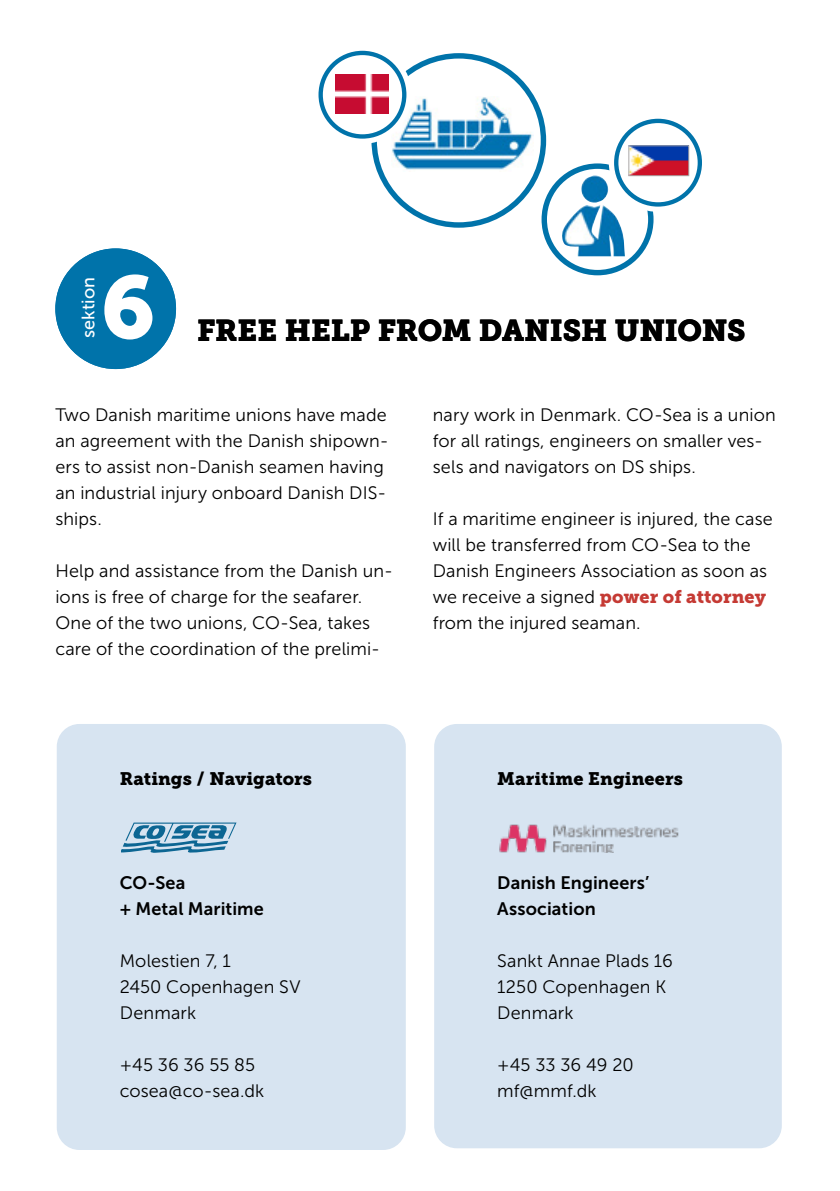
<style>
.page{position:relative;width:840px;height:1191px;background:#fff}
.page>*{position:absolute;margin:0;border:0;box-sizing:border-box;transform-origin:0 0}
.Sektionsnummer{font:88px "Museo Slab 900";color:#fff}
.Overskrift_kapitel{font:30px "Museo Slab 900";letter-spacing:-.005em;color:#000}
.Brød_HH{font:18px/26px "Museo Sans 300";letter-spacing:.005em;color:#000}
.Info_tekst_fremhævet{font:18px "Museo Slab 900";letter-spacing:.005em;color:#000}
.Brød_HH-2{font:18px/26px "Museo Sans 700";letter-spacing:.01em;color:#000}
.Organisation{font:18px "Museo Sans 700";letter-spacing:.01em;color:#000}
.Sektion_tekst{font:18px "Museo Sans 500";letter-spacing:.01em;color:#fff}
.s1{font-family:"Museo Slab 900";color:#c53a34}
</style>
<div class="page">
<div style="left:541px;top:163px;width:112px;height:112px;border:5px solid #0073aa;border-radius:50%"></div>
<img style="left:561px;top:175px;width:63px;height:81px">
<img style="left:392px;top:96px;width:140px;height:74px">
<div style="left:371px;top:53px;width:175px;height:175px;border:5px solid #0073aa;border-radius:50%"></div>
<svg style="left:313px;top:46px;width:98px;height:98px"></svg>
<svg style="left:320px;top:53px;width:84px;height:83px"></svg>
<div style="left:318px;top:51px;width:88px;height:88px;border:4px solid #0073aa;border-radius:50%"></div>
<img style="left:335px;top:74px;width:53px;height:40px">
<svg style="left:608px;top:113px;width:98px;height:99px"></svg>
<svg style="left:616px;top:121px;width:83px;height:83px"></svg>
<div style="left:613px;top:119px;width:88px;height:88px;border:4px solid #0073aa;border-radius:50%"></div>
<img style="left:630px;top:148px;width:56px;height:26px">
<div style="left:628px;top:146px;width:60px;height:30px;border:1px solid #aaa8a7"></div>
<div style="left:55px;top:248px;width:121px;height:121px;background:#0073aa;border-radius:50%"></div>
<div style="left:434px;top:724px;width:347px;height:424px;background:#d7e4f1;border-radius:23px"></div>
<div style="left:57px;top:724px;width:348px;height:426px;background:#d7e4f1;border-radius:23px"></div>
<img style="left:499px;top:824px;width:180px;height:29px">
<svg style="left:121px;top:822px;width:115px;height:30px"></svg>
<p class="Sektion_tekst" style="left:78px;top:338px;width:63px;rotate:-90deg">sektion</p>
<p class="Sektionsnummer" style="left:101px;top:256px;width:56px">6</p>
<p class="Overskrift_kapitel" style="left:197px;top:313px;width:549px">FREE HELP FROM DANISH UNIONS</p>
<p class="Brød_HH" style="left:55px;top:402px;width:334px">Two Danish maritime unions have made an agreement with the Danish shipown&shy;ers to assist non-Danish seamen having an industrial injury onboard Danish DIS&shy;ships.</p>
<p class="Brød_HH" style="left:55px;top:558px;width:339px">Help and assistance from the Danish un&shy;ions is free of charge for the seafarer.</p>
<p class="Brød_HH" style="left:55px;top:610px;width:326px">One of the two unions, CO-Sea, takes care of the coordination of the prelimi-</p>
<p class="Brød_HH" style="left:432px;top:402px;width:344px">nary work in Denmark. CO-Sea is a union for all ratings, engineers on smaller ves&shy;sels and navigators on DS ships.</p>
<p class="Brød_HH" style="left:432px;top:506px;width:341px">If a maritime engineer is injured, the case will be transferred from CO-Sea to the Danish Engineers Association as soon as we receive a signed <span class="s1">power of attorney </span>from the injured seaman.</p>
<p class="Info_tekst_fremhævet" style="left:120px;top:768px;width:194px">Ratings / Navigators</p>
<p class="Organisation" style="left:120px;top:872px;width:67px">CO-Sea</p>
<p class="Organisation" style="left:120px;top:898px;width:146px">+ Metal Maritime</p>
<p class="Brød_HH" style="left:120px;top:948px;width:113px">Molestien 7, 1</p>
<p class="Brød_HH" style="left:120px;top:974px;width:182px">2450 Copenhagen SV</p>
<p class="Brød_HH" style="left:120px;top:1000px;width:78px">Denmark</p>
<p class="Brød_HH" style="left:120px;top:1052px;width:137px">+45 36 36 55 85</p>
<p class="Brød_HH" style="left:120px;top:1078px;width:146px">cosea@co-sea.dk</p>
<p class="Info_tekst_fremhævet" style="left:497px;top:768px;width:187px">Maritime Engineers</p>
<p class="Brød_HH-2" style="left:497px;top:869px;width:153px">Danish Engineers’<br>Association</p>
<p class="Brød_HH" style="left:497px;top:948px;width:177px">Sankt Annae Plads 16</p>
<p class="Brød_HH" style="left:497px;top:974px;width:170px">1250 Copenhagen K</p>
<p class="Brød_HH" style="left:497px;top:1000px;width:78px">Denmark</p>
<p class="Brød_HH" style="left:497px;top:1052px;width:138px">+45 33 36 49 20</p>
<p class="Brød_HH" style="left:497px;top:1078px;width:101px">mf@mmf.dk</p>
</div>
